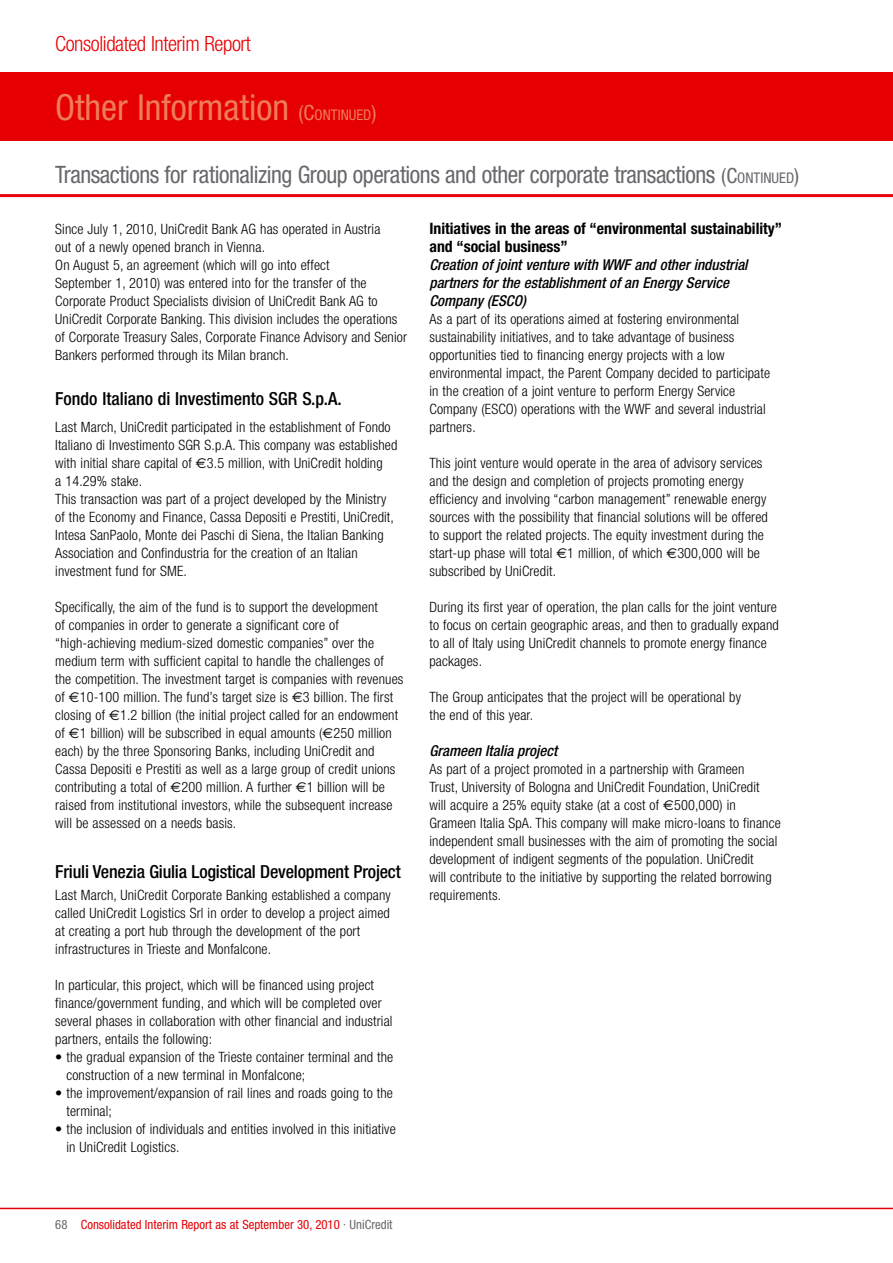
<style>
.page{position:relative;width:893px;height:1263px;background:#fff}
.page>*{position:absolute;margin:0;border:0;box-sizing:border-box;transform-origin:0 0}
.t1{font:condensed 36px "Helvetica Neue";color:#ed7c59}
.t2{font:condensed 24px "Helvetica Neue";letter-spacing:-.02em;color:#68676c}
.t3{font:300 condensed 21px "Helvetica Neue";letter-spacing:-.02em;color:#e60004}
.t4{font:500 condensed 18px "Helvetica Neue";letter-spacing:-.01em;color:#000}
.t5{font:700 condensed 15.75px/18px "Helvetica Neue";color:#000}
.t6{font:italic 500 condensed 15px/18px "Helvetica Neue";color:#000}
.t7{font:300 condensed 14.25px/18px "Helvetica Neue";letter-spacing:.01em;color:#000}
.t8{font:condensed 12.75px "Helvetica Neue";color:#e60004}
.t9{font:condensed 12.75px "Helvetica Neue";color:#68676c}
.s1{font-size:21px}
.s2{font-size:14.7px}
.s3{font-family:"Euro Sans";font-weight:400;font-stretch:normal}
.s4{color:#68676c}
</style>
<div class="page">
<div style="left:0;top:72px;width:893px;height:68px;background:#e60004"></div>
<hr style="left:0;top:194px;width:893px;height:3px;background:#e60004">
<hr style="left:0;top:1208px;width:893px;height:1px;background:#e60004">
<h3 class="t3" style="left:55px;top:36px;width:197px">Consolidated Interim Report</h3>
<h1 class="t1" style="left:55px;top:95px;width:323px">Other Information <span class="s1">(C</span><span class="s2">ONTINUED</span><span class="s1">)</span></h1>
<h2 class="t2" style="left:55px;top:166px;width:745px">Transactions for rationalizing Group operations and other corporate transactions <span class="s1">(C</span><span class="s2">ONTINUED</span><span class="s1">)</span></h2>
<p class="t7" style="left:55px;top:221px;width:353px">Since July 1, 2010, UniCredit Bank AG has operated in Austria<br>out of a newly opened branch in Vienna.<br>On August 5, an agreement (which will go into effect<br>September 1, 2010) was entered into for the transfer of the Corporate Product Specialists division of UniCredit Bank AG to UniCredit Corporate Banking. This division includes the operations of Corporate Treasury Sales, Corporate Finance Advisory and Senior Bankers performed through its Milan branch.</p>
<p class="t4" style="left:55px;top:392px;width:288px">Fondo Italiano di Investimento SGR S.p.A.</p>
<p class="t7" style="left:55px;top:419px;width:344px">Last March, UniCredit participated in the establishment of Fondo Italiano di Investimento SGR S.p.A. This company was established with initial share capital of <span class="s3">€</span>3.5 million, with UniCredit holding<br>a 14.29% stake.<br>This transaction was part of a project developed by the Ministry of the Economy and Finance, Cassa Depositi e Prestiti, UniCredit, Intesa SanPaolo, Monte dei Paschi di Siena, the Italian Banking Association and Confindustria for the creation of an Italian investment fund for SME.</p>
<p class="t7" style="left:55px;top:599px;width:350px">Specifically, the aim of the fund is to support the development<br>of companies in order to generate a significant core of “high-achieving medium-sized domestic companies” over the medium term with sufficient capital to handle the challenges of the competition. The investment target is companies with revenues of <span class="s3">€</span>10-100 million. The fund’s target size is <span class="s3">€</span>3 billion. The first closing of <span class="s3">€</span>1.2 billion (the initial project called for an endowment of <span class="s3">€</span>1 billion) will be subscribed in equal amounts (<span class="s3">€</span>250 million each) by the three Sponsoring Banks, including UniCredit and Cassa Depositi e Prestiti as well as a large group of credit unions contributing a total of <span class="s3">€</span>200 million. A further <span class="s3">€</span>1 billion will be raised from institutional investors, while the subsequent increase will be assessed on a needs basis.</p>
<p class="t4" style="left:55px;top:865px;width:347px">Friuli Venezia Giulia Logistical Development Project</p>
<p class="t7" style="left:55px;top:887px;width:337px">Last March, UniCredit Corporate Banking established a company called UniCredit Logistics Srl in order to develop a project aimed at creating a port hub through the development of the port infrastructures in Trieste and Monfalcone.</p>
<p class="t7" style="left:55px;top:977px;width:339px">In particular, this project, which will be financed using project finance/government funding, and which will be completed over several phases in collaboration with other financial and industrial partners, entails the following:</p>
<p class="t7" style="left:66px;top:1049px;width:328px;text-indent:-11px">• the gradual expansion of the Trieste container terminal and the construction of a new terminal in Monfalcone;</p>
<p class="t7" style="left:66px;top:1085px;width:328px;text-indent:-11px">• the improvement/expansion of rail lines and roads going to the terminal;</p>
<p class="t7" style="left:66px;top:1121px;width:331px;text-indent:-11px">• the inclusion of individuals and entities involved in this initiative in UniCredit Logistics.</p>
<p class="t5" style="left:429px;top:221px;width:354px">Initiatives in the areas of “environmental sustainability” and “social business”</p>
<p class="t6" style="left:429px;top:257px;width:320px">Creation of joint venture with WWF and other industrial partners for the establishment of an Energy Service<br>Company (ESCO)</p>
<p class="t7" style="left:429px;top:311px;width:342px">As a part of its operations aimed at fostering environmental sustainability initiatives, and to take advantage of business opportunities tied to financing energy projects with a low environmental impact, the Parent Company decided to participate in the creation of a joint venture to perform Energy Service Company (ESCO) operations with the WWF and several industrial partners.</p>
<p class="t7" style="left:429px;top:455px;width:340px">This joint venture would operate in the area of advisory services and the design and completion of projects promoting energy efficiency and involving “carbon management” renewable energy sources with the possibility that financial solutions will be offered to support the related projects. The equity investment during the start-up phase will total <span class="s3">€</span>1 million, of which <span class="s3">€</span>300,000 will be subscribed by UniCredit.</p>
<p class="t7" style="left:429px;top:599px;width:351px">During its first year of operation, the plan calls for the joint venture to focus on certain geographic areas, and then to gradually expand to all of Italy using UniCredit channels to promote energy finance packages.</p>
<p class="t7" style="left:429px;top:689px;width:313px">The Group anticipates that the project will be operational by the end of this year.</p>
<p class="t6" style="left:429px;top:743px;width:129px">Grameen Italia project</p>
<p class="t7" style="left:429px;top:761px;width:353px">As part of a project promoted in a partnership with Grameen<br>Trust, University of Bologna and UniCredit Foundation, UniCredit<br>will acquire a 25% equity stake (at a cost of <span class="s3">€</span>500,000) in Grameen Italia SpA. This company will make micro-loans to finance independent small businesses with the aim of promoting the social development of indigent segments of the population. UniCredit<br>will contribute to the initiative by supporting the related borrowing requirements.</p>
<p class="t9" style="left:55px;top:1220px;width:14px">68</p>
<p class="t8" style="left:81px;top:1220px;width:313px">Consolidated Interim Report as at September 30, 2010 <span class="s4">· UniCredit</span></p>
</div>
